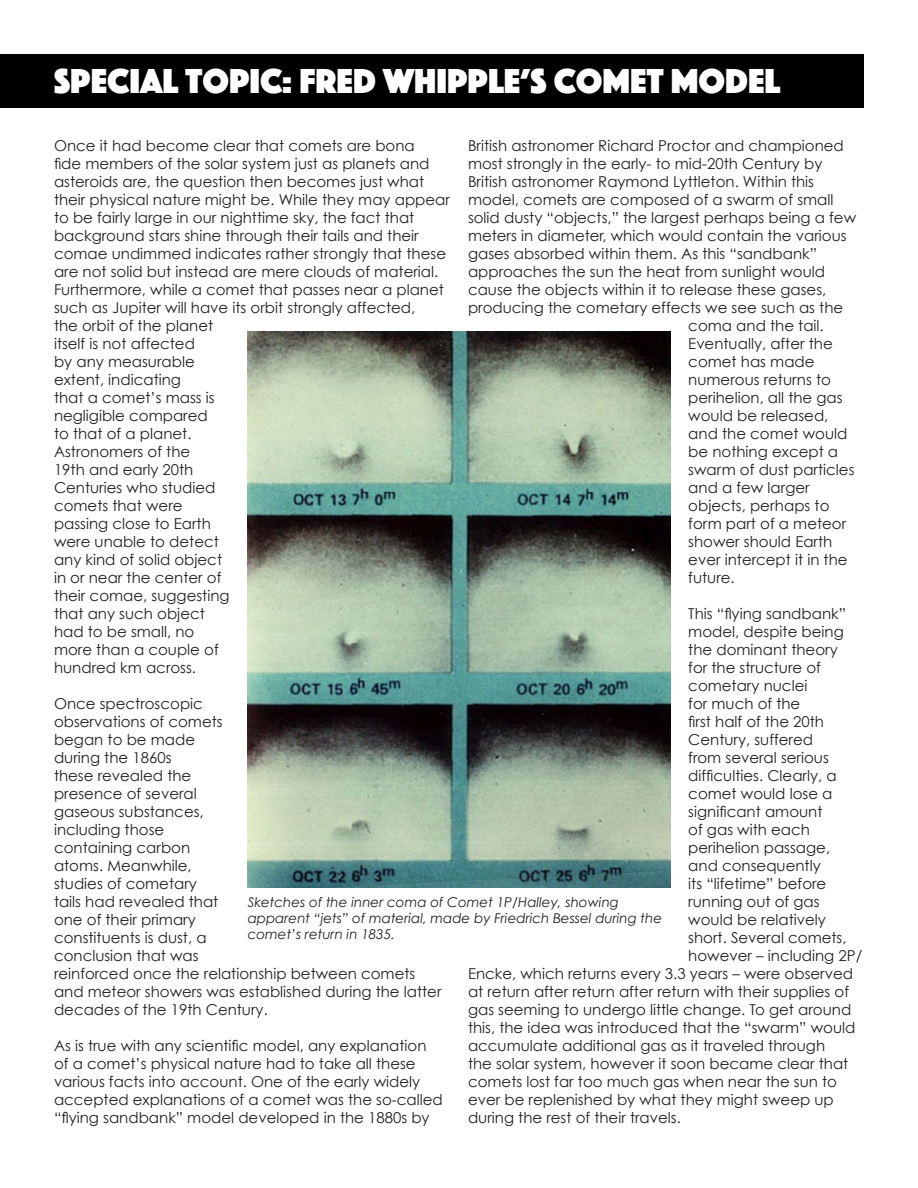
<style>
.page{position:relative;width:918px;height:1188px;background:#fff}
.page>*{position:absolute;margin:0;border:0;box-sizing:border-box;transform-origin:0 0}
.t1{font:36px "Phosphate Solid";color:#fff}
.Body_Type{font:15px/18px "Century Gothic";color:#231f20}
.Cutlines{font:italic 13.5px/16.2px "Century Gothic";color:#231f20}
</style>
<div class="page">
<div style="left:0;top:54px;width:864px;height:54px;background:#000"></div>
<img style="left:248px;top:332px;width:422px;height:556px">
<p class="t1" style="left:54px;top:55px;width:728px">SPECIAL TOPIC: FRED WHIPPLE’S COMET MODEL</p>
<p class="Body_Type" style="left:54px;top:136px;width:398px">Once it had become clear that comets are bona<br>fide members of the solar system just as planets and asteroids are, the question then becomes just what their physical nature might be. While they may appear to be fairly large in our nighttime sky, the fact that background stars shine through their tails and their comae undimmed indicates rather strongly that these are not solid but instead are mere clouds of material.<br>Furthermore, while a comet that passes near a planet such as Jupiter will have its orbit strongly affected,<br>the orbit of the planet<br>itself is not affected<br>by any measurable<br>extent, indicating<br>that a comet’s mass is<br>negligible compared<br>to that of a planet.<br>Astronomers of the<br>19th and early 20th<br>Centuries who studied<br>comets that were<br>passing close to Earth<br>were unable to detect<br>any kind of solid object<br>in or near the center of<br>their comae, suggesting<br>that any such object<br>had to be small, no<br>more than a couple of<br>hundred km across.</p>
<p class="Body_Type" style="left:54px;top:694px;width:389px">Once spectroscopic<br>observations of comets<br>began to be made<br>during the 1860s<br>these revealed the<br>presence of several<br>gaseous substances,<br>including those<br>containing carbon<br>atoms. Meanwhile,<br>studies of cometary<br>tails had revealed that<br>one of their primary<br>constituents is dust, a<br>conclusion that was<br>reinforced once the relationship between comets and meteor showers was established during the latter decades of the 19th Century.</p>
<p class="Body_Type" style="left:54px;top:1036px;width:390px">As is true with any scientific model, any explanation of a comet’s physical nature had to take all these various facts into account. One of the early widely accepted explanations of a comet was the so-called “flying sandbank” model developed in the 1880s by</p>
<p class="Body_Type" style="left:468px;top:136px;width:377px">British astronomer Richard Proctor and championed</p>
<p class="Body_Type" style="left:468px;top:154px;width:356px">most strongly in the early- to mid-20th Century by</p>
<p class="Body_Type" style="left:468px;top:172px;width:348px">British astronomer Raymond Lyttleton. Within this</p>
<p class="Body_Type" style="left:468px;top:190px;width:367px">model, comets are composed of a swarm of small</p>
<p class="Body_Type" style="left:468px;top:208px;width:390px">solid dusty “objects,” the largest perhaps being a few</p>
<p class="Body_Type" style="left:468px;top:226px;width:380px">meters in diameter, which would contain the various</p>
<p class="Body_Type" style="left:468px;top:244px;width:351px">gases absorbed within them. As this “sandbank”</p>
<p class="Body_Type" style="left:468px;top:262px;width:359px">approaches the sun the heat from sunlight would</p>
<p class="Body_Type" style="left:468px;top:280px;width:360px">cause the objects within it to release these gases,</p>
<p class="Body_Type" style="left:468px;top:298px;width:377px">producing the cometary effects we see such as the</p>
<p class="Body_Type" style="left:688px;top:316px;width:137px">coma and the tail.</p>
<p class="Body_Type" style="left:688px;top:334px;width:146px">Eventually, after the</p>
<p class="Body_Type" style="left:688px;top:352px;width:128px">comet has made</p>
<p class="Body_Type" style="left:688px;top:370px;width:144px">numerous returns to</p>
<p class="Body_Type" style="left:688px;top:388px;width:156px">perihelion, all the gas</p>
<p class="Body_Type" style="left:688px;top:406px;width:142px">would be released,</p>
<p class="Body_Type" style="left:688px;top:424px;width:161px">and the comet would</p>
<p class="Body_Type" style="left:688px;top:442px;width:151px">be nothing except a</p>
<p class="Body_Type" style="left:688px;top:460px;width:168px">swarm of dust particles</p>
<p class="Body_Type" style="left:688px;top:478px;width:123px">and a few larger</p>
<p class="Body_Type" style="left:688px;top:496px;width:143px">objects, perhaps to</p>
<p class="Body_Type" style="left:688px;top:514px;width:160px">form part of a meteor</p>
<p class="Body_Type" style="left:688px;top:532px;width:146px">shower should Earth</p>
<p class="Body_Type" style="left:688px;top:550px;width:161px">ever intercept it in the</p>
<p class="Body_Type" style="left:688px;top:568px;width:48px">future.</p>
<p class="Body_Type" style="left:688px;top:604px;width:159px">This “flying sandbank”</p>
<p class="Body_Type" style="left:688px;top:622px;width:157px">model, despite being</p>
<p class="Body_Type" style="left:688px;top:640px;width:151px">the dominant theory</p>
<p class="Body_Type" style="left:688px;top:658px;width:134px">for the structure of</p>
<p class="Body_Type" style="left:688px;top:676px;width:121px">cometary nuclei</p>
<p class="Body_Type" style="left:688px;top:694px;width:114px">for much of the</p>
<p class="Body_Type" style="left:688px;top:712px;width:137px">first half of the 20th</p>
<p class="Body_Type" style="left:688px;top:730px;width:126px">Century, suffered</p>
<p class="Body_Type" style="left:688px;top:748px;width:142px">from several serious</p>
<p class="Body_Type" style="left:688px;top:766px;width:150px">difficulties. Clearly, a</p>
<p class="Body_Type" style="left:688px;top:784px;width:146px">comet would lose a</p>
<p class="Body_Type" style="left:688px;top:802px;width:136px">significant amount</p>
<p class="Body_Type" style="left:688px;top:820px;width:123px">of gas with each</p>
<p class="Body_Type" style="left:688px;top:838px;width:143px">perihelion passage,</p>
<p class="Body_Type" style="left:688px;top:856px;width:134px">and consequently</p>
<p class="Body_Type" style="left:688px;top:874px;width:140px">its “lifetime” before</p>
<p class="Body_Type" style="left:688px;top:892px;width:133px">running out of gas</p>
<p class="Body_Type" style="left:688px;top:910px;width:139px">would be relatively</p>
<p class="Body_Type" style="left:688px;top:928px;width:160px">short. Several comets,</p>
<p class="Body_Type" style="left:688px;top:946px;width:175px">however – including 2P/</p>
<p class="Body_Type" style="left:468px;top:964px;width:387px">Encke, which returns every 3.3 years – were observed</p>
<p class="Body_Type" style="left:468px;top:982px;width:383px">at return after return after return with their supplies of</p>
<p class="Body_Type" style="left:468px;top:1000px;width:385px">gas seeming to undergo little change. To get around</p>
<p class="Body_Type" style="left:468px;top:1018px;width:389px">this, the idea was introduced that the “swarm” would</p>
<p class="Body_Type" style="left:468px;top:1036px;width:359px">accumulate additional gas as it traveled through</p>
<p class="Body_Type" style="left:468px;top:1054px;width:382px">the solar system, however it soon became clear that</p>
<p class="Body_Type" style="left:468px;top:1072px;width:371px">comets lost far too much gas when near the sun to</p>
<p class="Body_Type" style="left:468px;top:1090px;width:367px">ever be replenished by what they might sweep up</p>
<p class="Body_Type" style="left:468px;top:1108px;width:214px">during the rest of their travels.</p>
<p class="Cutlines" style="left:248px;top:893px;width:416px">Sketches of the inner coma of Comet 1P/Halley, showing apparent “jets” of material, made by Friedrich Bessel during the comet’s return in 1835.</p>
</div>
